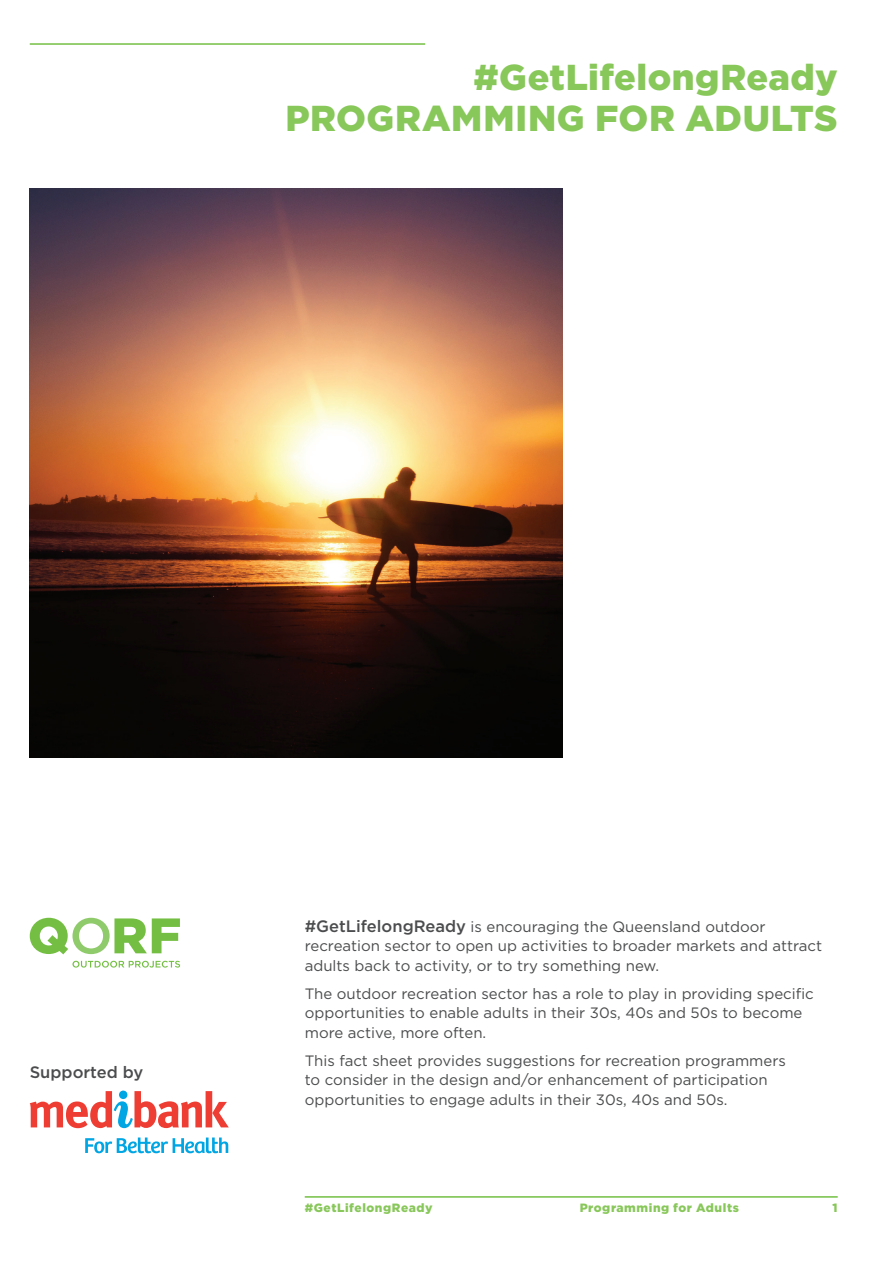
<style>
.page{position:relative;width:893px;height:1263px;background:#fff}
.page>*{position:absolute;margin:0;border:0;box-sizing:border-box;transform-origin:0 0}
.t1{font:900 36px/41.5px "Gotham";letter-spacing:.015em;color:#88c75a;text-align:right}
.t2{font:500 16.5px "Gotham";color:#4b4c4d}
.t3{font:15px/19.5px "Gotham";color:#4b4c4d}
.t4{font:900 12px "Gotham";letter-spacing:.045em;color:#88c75a}
.s1{font-weight:500;font-size:16.5px}
</style>
<div class="page">
<img style="left:30px;top:188px;width:533px;height:569px">
<hr style="left:30px;top:43px;width:395px;height:2px;background:#74bf43">
<hr style="left:305px;top:1196px;width:533px;height:2px;background:#74bf43">
<svg style="left:30px;top:1090px;width:199px;height:38px"></svg>
<svg style="left:85px;top:1137px;width:143px;height:16px"></svg>
<svg style="left:30px;top:918px;width:150px;height:36px"></svg>
<svg style="left:72px;top:961px;width:108px;height:6px"></svg>
<h1 class="t1" style="left:286px;top:55px;width:554px">#GetLifelongReady<br>Programming for adults</h1>
<p class="t2" style="left:30px;top:1062px;width:115px">Supported by</p>
<p class="t3" style="left:305px;top:916px;width:519px"><span class="s1">#GetLifelongReady</span> is encouraging the Queensland outdoor recreation sector to open up activities to broader markets and attract adults back to activity, or to try something new.</p>
<p class="t3" style="left:305px;top:983px;width:511px">The outdoor recreation sector has a role to play in providing specific opportunities to enable adults in their 30s, 40s and 50s to become more active, more often.</p>
<p class="t3" style="left:305px;top:1050px;width:483px">This fact sheet provides suggestions for recreation programmers to consider in the design and/or enhancement of participation opportunities to engage adults in their 30s, 40s and 50s.</p>
<p class="t4" style="left:305px;top:1201px;width:129px">#GetLifelongReady</p>
<p class="t4" style="left:580px;top:1201px;width:161px">Programming for Adults</p>
<p class="t4" style="left:833px;top:1201px;width:7px">1</p>
</div>
